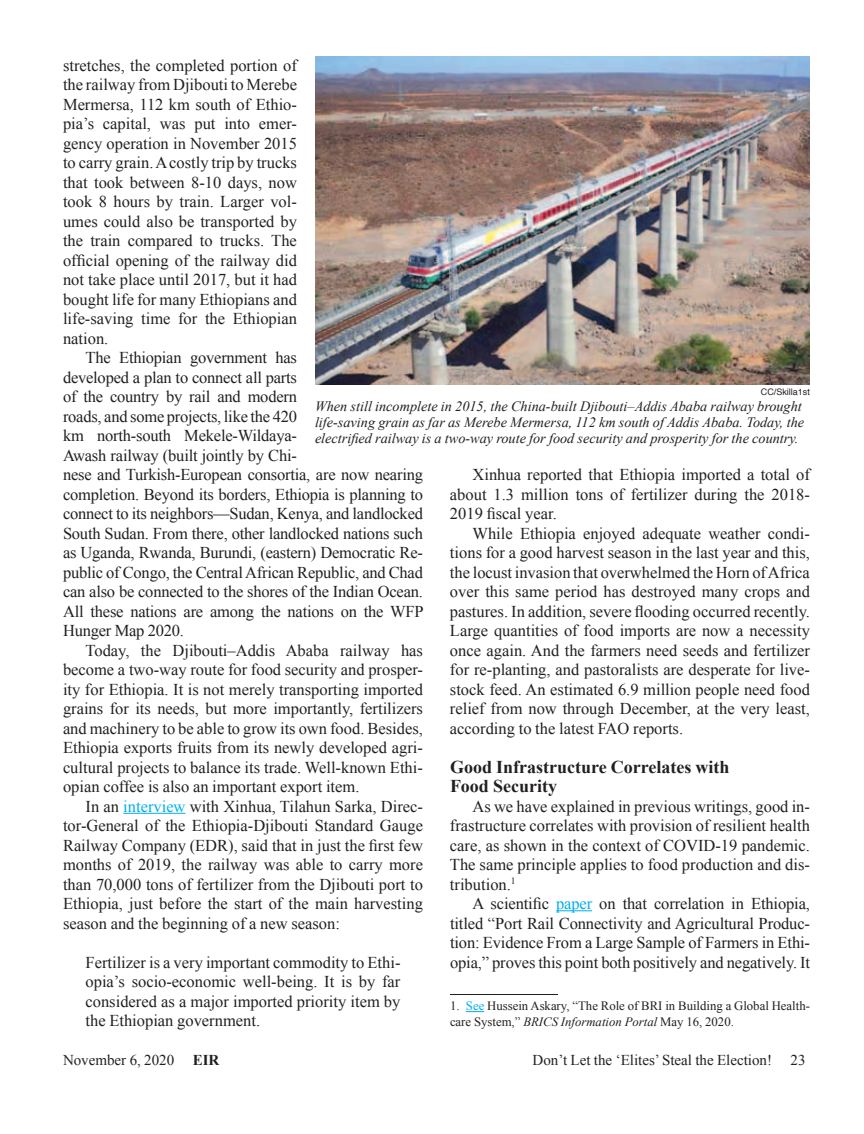
<style>
.page{position:relative;width:864px;height:1134px;background:#fff}
.page>*{position:absolute;margin:0;border:0;box-sizing:border-box;transform-origin:0 0}
.t1{font:700 18px/19.5px "Times New Roman";color:#231f20}
.t2{font:16.5px/19.5px "Times New Roman";letter-spacing:-.015em;color:#231f20;text-align:justify}
.t3{font:15px "Times New Roman";color:#231f20}
.t4{font:italic 14.25px/15.8px "Times New Roman";color:#231f20}
.t5{font:12.75px/15.8px "Times New Roman";color:#231f20}
.t6{font:9px "Helvetica";color:#231f20}
.s1{color:#00aeef}
.s2{font-style:italic}
.s3{font-weight:700}
</style>
<div class="page">
<hr style="left:123px;top:813px;width:63px;height:1px;background:#00aeef">
<hr style="left:556px;top:910px;width:36px;height:1px;background:#00aeef">
<hr style="left:450px;top:994px;width:108px;height:1px;background:#231f20">
<svg style="left:466px;top:1011px;width:18px;height:1px"></svg>
<img style="left:315px;top:57px;width:495px;height:328px">
<p class="t2" style="left:63px;top:55px;width:236px">stretches, the completed portion of the railway from Djibouti to Merebe Mermersa, 112 km south of Ethio&shy;pia’s capital, was put into emer&shy;gency operation in November 2015 to carry grain. A costly trip by trucks that took between 8-10 days, now took 8 hours by train. Larger vol&shy;umes could also be transported by the train compared to trucks. The official opening of the railway did not take place until 2017, but it had bought life for many Ethiopians and life-saving time for the Ethiopian nation.</p>
<p class="t2" style="left:63px;top:348px;width:362px;text-align:left;text-indent:23px">The Ethiopian government has<br>developed a plan to connect all parts<br>of the country by rail and modern<br>roads, and some projects, like the 420<br>km north-south Mekele-Wildaya-<br>Awash railway (built jointly by Chi-<br>nese and Turkish-European consortia, are now nearing completion. Beyond its borders, Ethiopia is planning to connect to its neighbors—Sudan, Kenya, and landlocked South Sudan. From there, other landlocked nations such as Uganda, Rwanda, Burundi, (eastern) Democratic Re&shy;public of Congo, the Central African Republic, and Chad can also be connected to the shores of the Indian Ocean.<br>All these nations are among the nations on the WFP Hunger Map 2020.</p>
<p class="t2" style="left:63px;top:640px;width:362px;text-indent:23px">Today, the Djibouti–Addis Ababa railway has become a two-way route for food security and prosper&shy;ity for Ethiopia. It is not merely transporting imported grains for its needs, but more importantly, fertilizers and machinery to be able to grow its own food. Besides, Ethiopia exports fruits from its newly developed agri&shy;cultural projects to balance its trade. Well-known Ethi&shy;opian coffee is also an important export item.</p>
<p class="t2" style="left:63px;top:796px;width:362px;text-indent:23px">In an <span class="s1">interview</span> with Xinhua, Tilahun Sarka, Direc&shy;tor-General of the Ethiopia-Djibouti Standard Gauge Railway Company (EDR), said that in just the first few months of 2019, the railway was able to carry more than 70,000 tons of fertilizer from the Djibouti port to Ethiopia, just before the start of the main harvesting season and the beginning of a new season:</p>
<p class="t2" style="left:86px;top:952px;width:317px">Fertilizer is a very important commodity to Ethi&shy;opia’s socio-economic well-being. It is by far considered as a major imported priority item by the Ethiopian government.</p>
<p class="t6" style="left:761px;top:385px;width:51px">CC/Skilla1st</p>
<p class="t4" style="left:315px;top:398px;width:491px">When still incomplete in 2015, the China-built Djibouti–Addis Ababa railway brought life-saving grain as far as Merebe Mermersa, 112 km south of Addis Ababa. Today, the electrified railway is a two-way route for food security and prosperity for the country.</p>
<p class="t2" style="left:450px;top:464px;width:362px;text-indent:23px">Xinhua reported that Ethiopia imported a total of about 1.3 million tons of fertilizer during the 2018- 2019 fiscal year.</p>
<p class="t2" style="left:450px;top:523px;width:362px;text-indent:23px">While Ethiopia enjoyed adequate weather condi&shy;tions for a good harvest season in the last year and this, the locust invasion that overwhelmed the Horn of Africa over this same period has destroyed many crops and pastures. In addition, severe flooding occurred recently.<br>Large quantities of food imports are now a necessity once again. And the farmers need seeds and fertilizer for re-planting, and pastoralists are desperate for live&shy;stock feed. An estimated 6.9 million people need food relief from now through December, at the very least, according to the latest FAO reports.</p>
<p class="t1" style="left:450px;top:756px;width:281px">Good Infrastructure Correlates with<br>Food Security</p>
<p class="t2" style="left:450px;top:796px;width:362px;text-indent:23px">As we have explained in previous writings, good in&shy;frastructure correlates with provision of resilient health care, as shown in the context of COVID-19 pandemic.<br>The same principle applies to food production and dis&shy;tribution.<sup>1</sup></p>
<p class="t2" style="left:450px;top:893px;width:362px;text-indent:22px">A scientific <span class="s1">paper</span> on that correlation in Ethiopia, titled “Port Rail Connectivity and Agricultural Produc&shy;tion: Evidence From a Large Sample of Farmers in Ethi&shy;opia,” proves this point both positively and negatively. It</p>
<p class="t5" style="left:450px;top:998px;width:361px">1. <span class="s1">See</span> Hussein Askary, “The Role of BRI in Building a Global Health&shy;care System,” <span class="s2">BRICS Information Portal</span> May 16, 2020.</p>
<p class="t3" style="left:63px;top:1050px;width:158px">November 6, 2020 <span class="s3">EIR</span></p>
<p class="t3" style="left:533px;top:1050px;width:275px">Don’t Let the ‘Elites’ Steal the Election! 23</p>
</div>
